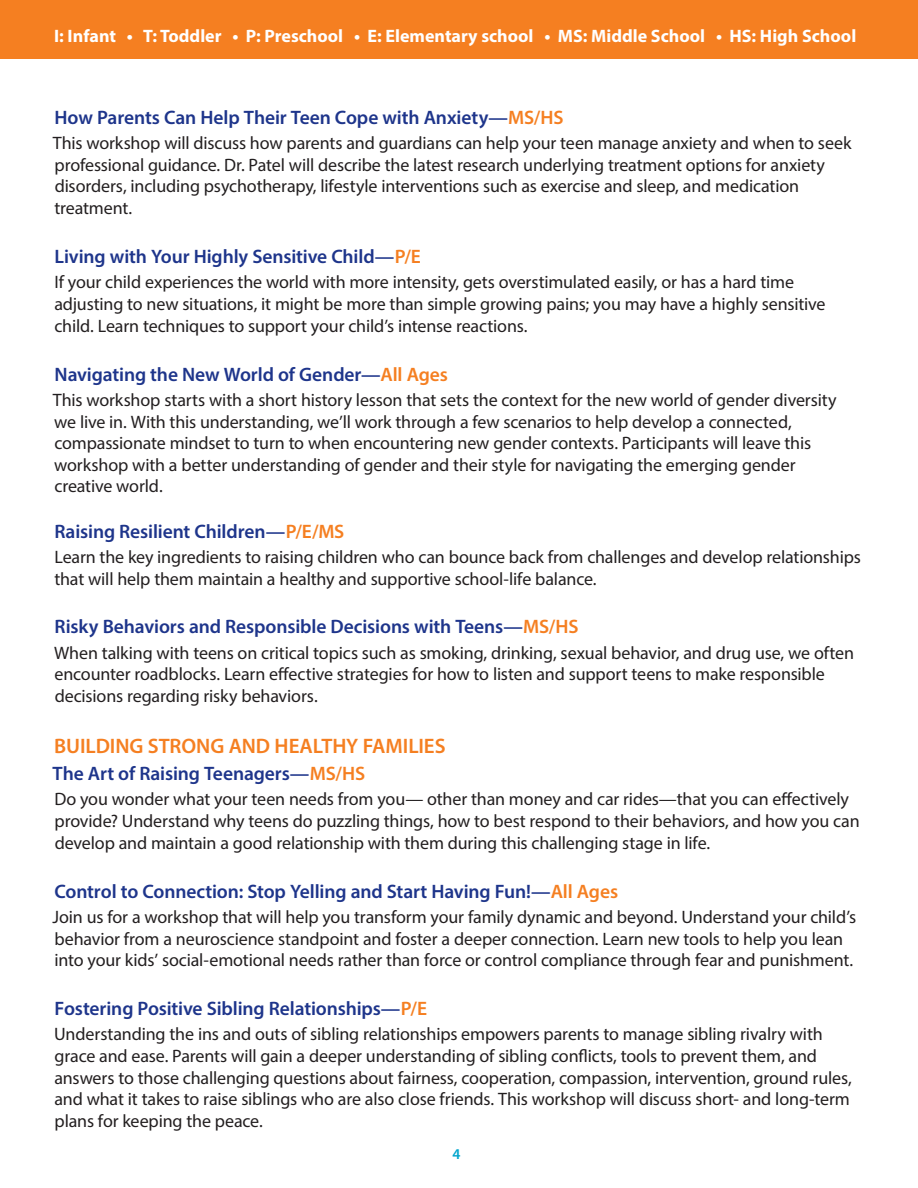
<style>
.page{position:relative;width:918px;height:1188px;background:#fff}
.page>*{position:absolute;margin:0;border:0;box-sizing:border-box;transform-origin:0 0}
.t1{font:600 21px "Myriad Pro";letter-spacing:-.005em;color:#f57f21}
.t2{font:600 19.5px "Myriad Pro";letter-spacing:-.005em;color:#1e358b}
.t3{font:18px/21.6px "Myriad Pro";letter-spacing:-.01em;color:#231f20}
.t4{font:700 18px "Myriad Pro";color:#fff}
.t5{font:600 15px "Myriad Pro";color:#00a5cd}
.s1{color:#f57f21}
</style>
<div class="page">
<div style="left:0;top:0;width:918px;height:58px;background:#f57f21"></div>
<p class="t4" style="left:54px;top:24px;width:804px">I: Infant • T: Toddler • P: Preschool • E: Elementary school • MS: Middle School • HS: High School</p>
<p class="t2" style="left:55px;top:105px;width:510px">How Parents Can Help Their Teen Cope with Anxiety—<span class="s1">MS/HS</span></p>
<p class="t3" style="left:53px;top:132px;width:800px">This workshop will discuss how parents and guardians can help your teen manage anxiety and when to seek professional guidance. Dr. Patel will describe the latest research underlying treatment options for anxiety disorders, including psychotherapy, lifestyle interventions such as exercise and sleep, and medication treatment.</p>
<p class="t2" style="left:55px;top:244px;width:368px">Living with Your Highly Sensitive Child—<span class="s1">P/E</span></p>
<p class="t3" style="left:54px;top:271px;width:773px">If your child experiences the world with more intensity, gets overstimulated easily, or has a hard time adjusting to new situations, it might be more than simple growing pains; you may have a highly sensitive child. Learn techniques to support your child’s intense reactions.</p>
<p class="t2" style="left:55px;top:362px;width:395px">Navigating the New World of Gender—<span class="s1">All Ages</span></p>
<p class="t3" style="left:53px;top:389px;width:785px">This workshop starts with a short history lesson that sets the context for the new world of gender diversity we live in. With this understanding, we’ll work through a few scenarios to help develop a connected, compassionate mindset to turn to when encountering new gender contexts. Participants will leave this workshop with a better understanding of gender and their style for navigating the emerging gender creative world.</p>
<p class="t2" style="left:55px;top:519px;width:291px">Raising Resilient Children—<span class="s1">P/E/MS</span></p>
<p class="t3" style="left:54px;top:546px;width:808px">Learn the key ingredients to raising children who can bounce back from challenges and develop relationships that will help them maintain a healthy and supportive school-life balance.</p>
<p class="t2" style="left:55px;top:615px;width:525px">Risky Behaviors and Responsible Decisions with Teens—<span class="s1">MS/HS</span></p>
<p class="t3" style="left:54px;top:642px;width:801px">When talking with teens on critical topics such as smoking, drinking, sexual behavior, and drug use, we often encounter roadblocks. Learn effective strategies for how to listen and support teens to make responsible decisions regarding risky behaviors.</p>
<p class="t1" style="left:54px;top:732px;width:393px">BUILDING STRONG AND HEALTHY FAMILIES</p>
<p class="t2" style="left:53px;top:761px;width:314px">The Art of Raising Teenagers—<span class="s1">MS/HS</span></p>
<p class="t3" style="left:54px;top:788px;width:807px">Do you wonder what your teen needs from you— other than money and car rides—that you can effectively provide? Understand why teens do puzzling things, how to best respond to their behaviors, and how you can develop and maintain a good relationship with them during this challenging stage in life.</p>
<p class="t2" style="left:54px;top:879px;width:565px">Control to Connection: Stop Yelling and Start Having Fun!—<span class="s1">All Ages</span></p>
<p class="t3" style="left:53px;top:906px;width:805px">Join us for a workshop that will help you transform your family dynamic and beyond. Understand your child’s behavior from a neuroscience standpoint and foster a deeper connection. Learn new tools to help you lean into your kids’ social-emotional needs rather than force or control compliance through fear and punishment.</p>
<p class="t2" style="left:55px;top:996px;width:374px">Fostering Positive Sibling Relationships—<span class="s1">P/E</span></p>
<p class="t3" style="left:54px;top:1023px;width:799px">Understanding the ins and outs of sibling relationships empowers parents to manage sibling rivalry with grace and ease. Parents will gain a deeper understanding of sibling conflicts, tools to prevent them, and answers to those challenging questions about fairness, cooperation, compassion, intervention, ground rules, and what it takes to raise siblings who are also close friends. This workshop will discuss short- and long-term plans for keeping the peace.</p>
<p class="t5" style="left:453px;top:1144px;width:10px">4</p>
</div>
